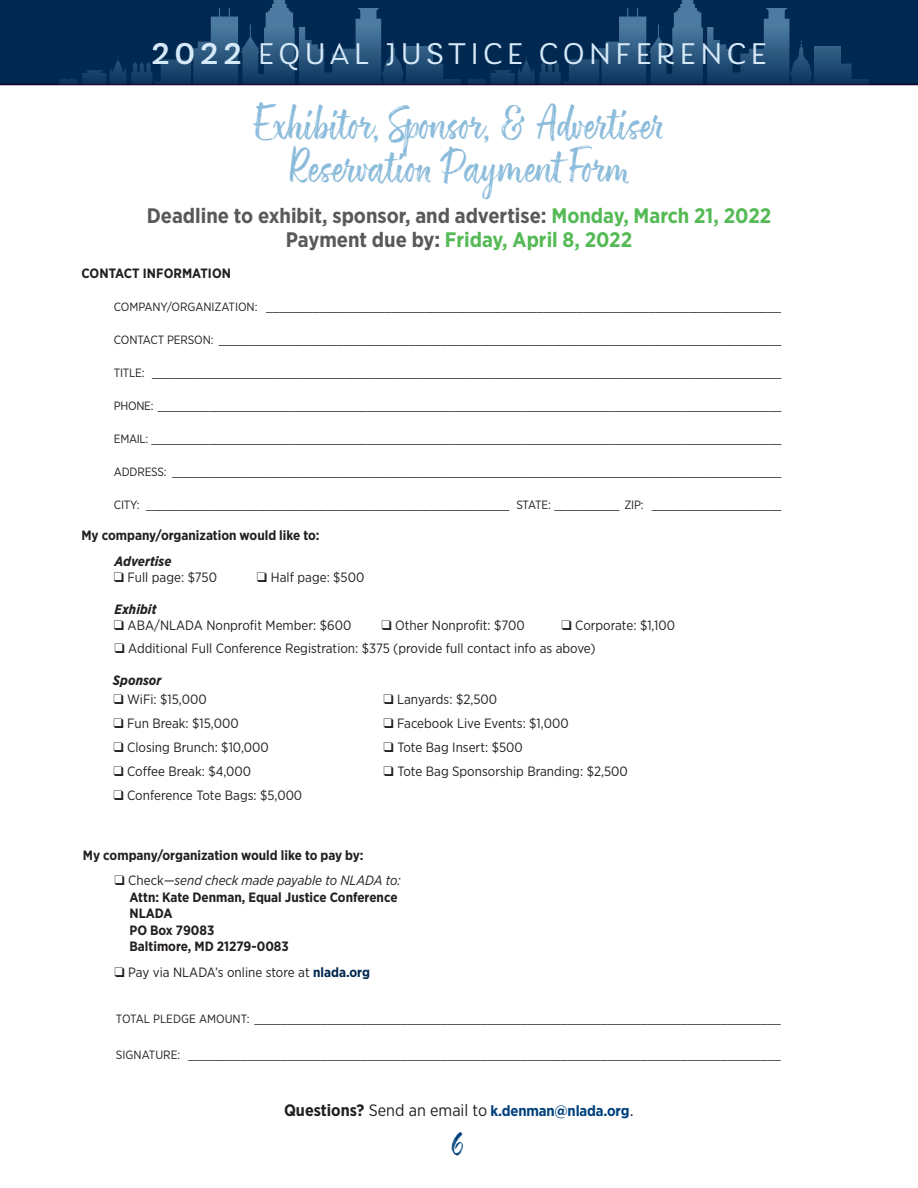
<style>
.page{position:relative;width:918px;height:1188px;background:#fff}
.page>*{position:absolute;margin:0;border:0;box-sizing:border-box;transform-origin:0 0}
.t1{font:42px/43.5px "ATS Script";letter-spacing:-.02em;color:#8cbcdb;text-align:center}
.t2{font:36px "ATS Script";color:#00427e}
.t3{font:31.5px "Laca";letter-spacing:.15em;color:#d5e9f8}
.t4{font:700 21px/24px "Gotham Narrow";color:#58595b;text-align:center}
.t5{font:700 15px "Gotham Narrow";letter-spacing:-.01em;color:#00427e}
.t6{font:13.5px "Gotham Narrow";color:#231f20}
.t7{font:700 13.5px/16.5px "Gotham Narrow";color:#231f20}
.t8{font:italic 700 13.5px "Gotham Narrow";letter-spacing:.005em;color:#231f20}
.t9{font:12px "Gotham Narrow";letter-spacing:-.01em;color:#231f20}
.s1{font-weight:500}
.s2{color:#55ba56}
.s3{font-weight:400}
.s4{font-weight:400;font-style:italic}
.s5{font-weight:700;color:#002851}
.s6{font-size:16.5px;color:#231f20}
.s7{font-weight:400;font-size:16.5px;color:#231f20}
.s8{font-family:"Helvetica";font-weight:400;font-size:16.5px;color:#231f20}
</style>
<div class="page">
<div style="left:0;top:0;width:918px;height:85px;background:#002851"></div>
<svg style="left:823px;top:46px;width:18px;height:40px"></svg>
<svg style="left:855px;top:79px;width:14px;height:7px"></svg>
<svg style="left:833px;top:64px;width:22px;height:22px"></svg>
<svg style="left:461px;top:0;width:362px;height:86px;background:#123a62"></svg>
<svg style="left:415px;top:46px;width:17px;height:40px"></svg>
<svg style="left:446px;top:79px;width:15px;height:7px"></svg>
<svg style="left:425px;top:64px;width:21px;height:22px"></svg>
<svg style="left:53px;top:0;width:362px;height:86px;background:#123a62"></svg>
<h3 class="t3" style="left:151px;top:36px;width:617px"><span class="s1">2022</span> EQUAL JUSTICE CONFERENCE</h3>
<h1 class="t1" style="left:254px;top:103px;width:412px">Exhibitor, Sponsor, &amp; Advertiser<br>Reservation Payment Form</h1>
<h3 class="t4" style="left:147px;top:203px;width:626px">Deadline to exhibit, sponsor, and advertise: <span class="s2">Monday, March 21, 2022<br></span>Payment due by: <span class="s2">Friday, April 8, 2022</span></h3>
<p class="t7" style="left:81px;top:265px;width:151px">CONTACT INFORMATION</p>
<p class="t9" style="left:114px;top:299px;width:669px">COMPANY/ORGANIZATION: ______________________________________________________________________________</p>
<p class="t9" style="left:114px;top:332px;width:669px">CONTACT PERSON: ______________________________________________________________________________________</p>
<p class="t9" style="left:114px;top:365px;width:669px">TITLE: __________________________________________________________________________________________________</p>
<p class="t9" style="left:114px;top:398px;width:669px">PHONE: __________________________________________________________________________________________________</p>
<p class="t9" style="left:114px;top:431px;width:669px">EMAIL: ___________________________________________________________________________________________________</p>
<p class="t9" style="left:114px;top:464px;width:669px">ADDRESS: ______________________________________________________________________________________________</p>
<p class="t9" style="left:114px;top:497px;width:669px">CITY: ________________________________________________________ STATE: __________ ZIP: ____________________</p>
<p class="t7" style="left:81px;top:527px;width:240px">My company/organization would like to:</p>
<p class="t8" style="left:114px;top:552px;width:59px">Advertise</p>
<p class="t6" style="left:114px;top:569px;width:105px">❑ Full page: $750</p>
<p class="t6" style="left:257px;top:569px;width:109px">❑ Half page: $500</p>
<p class="t8" style="left:114px;top:600px;width:44px">Exhibit</p>
<p class="t6" style="left:114px;top:617px;width:239px">❑ ABA/NLADA Nonprofit Member: $600</p>
<p class="t6" style="left:381px;top:617px;width:145px">❑ Other Nonprofit: $700</p>
<p class="t6" style="left:561px;top:617px;width:115px">❑ Corporate: $1,100</p>
<p class="t6" style="left:114px;top:640px;width:483px">❑ Additional Full Conference Registration: $375 (provide full contact info as above)</p>
<p class="t8" style="left:113px;top:671px;width:50px">Sponsor</p>
<p class="t6" style="left:113px;top:691px;width:95px">❑ WiFi: $15,000</p>
<p class="t6" style="left:113px;top:715px;width:127px">❑ Fun Break: $15,000</p>
<p class="t6" style="left:113px;top:739px;width:157px">❑ Closing Brunch: $10,000</p>
<p class="t6" style="left:113px;top:763px;width:139px">❑ Coffee Break: $4,000</p>
<p class="t6" style="left:113px;top:787px;width:190px">❑ Conference Tote Bags: $5,000</p>
<p class="t6" style="left:383px;top:691px;width:115px">❑ Lanyards: $2,500</p>
<p class="t6" style="left:383px;top:715px;width:187px">❑ Facebook Live Events: $1,000</p>
<p class="t6" style="left:383px;top:739px;width:141px">❑ Tote Bag Insert: $500</p>
<p class="t6" style="left:383px;top:763px;width:246px">❑ Tote Bag Sponsorship Branding: $2,500</p>
<p class="t7" style="left:83px;top:847px;width:282px">My company/organization would like to pay by:</p>
<p class="t7" style="left:129px;top:872px;width:273px;text-indent:-15px">❑ <span class="s3">Check</span><span class="s4">—send check made payable to NLADA to:<br></span>Attn: Kate Denman, Equal Justice Conference<br>NLADA<br>PO Box 79083<br>Baltimore, MD 21279-0083</p>
<p class="t6" style="left:114px;top:963px;width:257px">❑ Pay via NLADA’s online store at <span class="s5">nlada.org</span></p>
<p class="t9" style="left:116px;top:1011px;width:666px">TOTAL PLEDGE AMOUNT: _______________________________________________________________________________</p>
<p class="t9" style="left:116px;top:1047px;width:666px">SIGNATURE: _________________________________________________________________________________________</p>
<p class="t5" style="left:284px;top:1101px;width:351px"><span class="s6">Questions?</span> <span class="s7">Send an email to</span> k.denman@nlada.org<span class="s8">.</span></p>
<h2 class="t2" style="left:450px;top:1122px;width:19px">6</h2>
</div>
